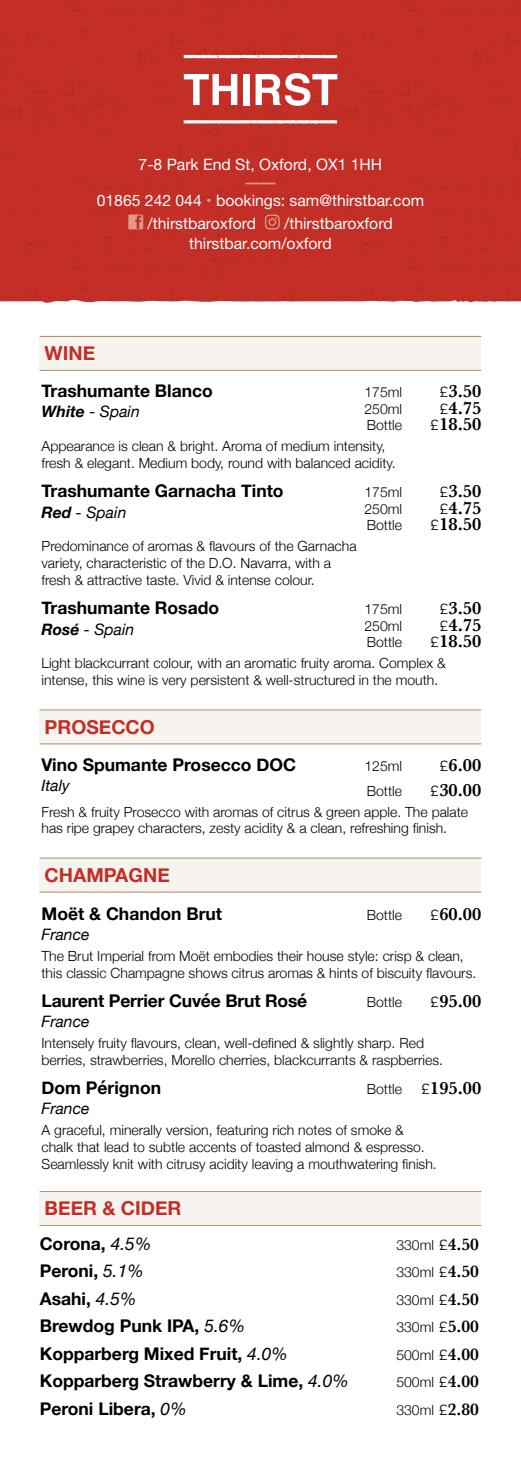
<style>
.page{position:relative;width:521px;height:1474px;background:#fff}
.page>*{position:absolute;margin:0;border:0;box-sizing:border-box;transform-origin:0 0}
.t1{font:700 19.25px "Helvetica Neue";color:#c32e26}
.t2{font:600 18.38px "Baskerville";color:#000}
.t3{font:700 17.5px "Helvetica Neue";color:#000}
.t4{font:15.75px/23.1px "Helvetica Neue";color:#fff}
.t5{font:italic 15.75px "Helvetica Neue";color:#000}
.t6{font:300 14px/16.8px "Helvetica Neue";color:#000}
.s1{font-family:"Helvetica";color:#e29a85}
.s2{font-family:"Basic Sans";font-weight:300;font-size:15.75px}
.s3{font-weight:700}
.s4{font-family:"Basic Sans";font-size:15.75px}
.s5{font-family:"Baskerville";font-weight:600;font-size:18.38px}
.s6{font-weight:400;font-style:italic}
.s7{font-family:"Baskerville";font-weight:600;font-size:17.5px}
</style>
<div class="page">
<div style="left:0;top:0;width:521px;height:303px;background:#c32e26"></div>
<svg style="left:4px;top:18px;width:9px;height:3px"></svg>
<svg style="left:0;top:1px;width:11px;height:11px"></svg>
<svg style="left:0;top:27px;width:27px;height:33px"></svg>
<svg style="left:20px;top:0;width:7px;height:15px"></svg>
<svg style="left:6px;top:205px;width:13px;height:14px"></svg>
<svg style="left:0;top:284px;width:26px;height:18px"></svg>
<div style="left:2px;top:69px;width:25px;height:72px;background:#c32e26"></div>
<svg style="left:0;top:225px;width:27px;height:53px"></svg>
<svg style="left:0;top:150px;width:23px;height:21px"></svg>
<div style="left:40px;top:336px;width:441px;height:35px;background:#f7f4f0"></div>
<hr style="left:40px;top:336px;width:441px;height:1px;background:#ab9568">
<hr style="left:40px;top:370px;width:441px;height:1px;background:#ab9568">
<div style="left:40px;top:710px;width:441px;height:34px;background:#f7f4f0"></div>
<hr style="left:40px;top:709px;width:441px;height:1px;background:#ab9568">
<hr style="left:40px;top:743px;width:441px;height:1px;background:#ab9568">
<div style="left:40px;top:858px;width:441px;height:34px;background:#f7f4f0"></div>
<hr style="left:40px;top:857px;width:441px;height:1px;background:#ab9568">
<hr style="left:40px;top:891px;width:441px;height:1px;background:#ab9568">
<div style="left:243px;top:74px;width:6px;height:31px;background:#fff"></div>
<svg style="left:256px;top:73px;width:81px;height:33px"></svg>
<svg style="left:184px;top:74px;width:53px;height:31px"></svg>
<svg style="left:184px;top:54px;width:153px;height:5px"></svg>
<svg style="left:184px;top:119px;width:153px;height:6px"></svg>
<svg style="left:128px;top:214px;width:15px;height:15px"></svg>
<svg style="left:265px;top:214px;width:15px;height:15px"></svg>
<svg style="left:246px;top:183px;width:29px;height:1px"></svg>
<div style="left:40px;top:1191px;width:441px;height:34px;background:#f7f4f0"></div>
<hr style="left:40px;top:1191px;width:441px;height:1px;background:#ab9568">
<hr style="left:40px;top:1225px;width:441px;height:1px;background:#ab9568">
<p class="t4" style="left:139px;top:153px;width:245px">7-8 Park End St, Oxford, OX1 1HH</p>
<p class="t4" style="left:148px;top:189px;width:278px;text-indent:-51px">01865 242 044 <span class="s1">•</span> bookings: sam@thirstbar.com /thirstbaroxford</p>
<p class="t4" style="left:189px;top:214px;width:205px;line-height:19.6px;text-indent:95px">/thirstbaroxford thirstbar.com/oxford</p>
<h1 class="t1" style="left:45px;top:338px;width:52px">WINE</h1>
<p class="t3" style="left:42px;top:377px;width:173px">Trashumante Blanco</p>
<p class="t6" style="left:364px;top:383px;width:39px">175ml</p>
<h2 class="t2" style="left:439px;top:378px;width:43px"><span class="s2">£</span>3.50</h2>
<p class="t5" style="left:42px;top:400px;width:100px"><span class="s3">White</span> - Spain</p>
<p class="t6" style="left:364px;top:399px;width:39px">250ml</p>
<h2 class="t2" style="left:439px;top:395px;width:43px"><span class="s2">£</span>4.75</h2>
<p class="t6" style="left:367px;top:415px;width:37px">Bottle</p>
<h2 class="t2" style="left:430px;top:411px;width:52px"><span class="s2">£</span>18.50</h2>
<p class="t6" style="left:42px;top:436px;width:356px">Appearance is clean &amp; bright. Aroma of medium intensity, fresh &amp; elegant. Medium body, round with balanced acidity.</p>
<p class="t3" style="left:42px;top:477px;width:244px">Trashumante Garnacha Tinto</p>
<p class="t6" style="left:364px;top:483px;width:39px">175ml</p>
<h2 class="t2" style="left:439px;top:478px;width:43px"><span class="s2">£</span>3.50</h2>
<p class="t5" style="left:42px;top:500px;width:86px"><span class="s3">Red</span> - Spain</p>
<p class="t6" style="left:364px;top:499px;width:39px">250ml</p>
<h2 class="t2" style="left:439px;top:495px;width:43px"><span class="s2">£</span>4.75</h2>
<p class="t6" style="left:367px;top:516px;width:37px">Bottle</p>
<h2 class="t2" style="left:430px;top:511px;width:52px"><span class="s2">£</span>18.50</h2>
<p class="t6" style="left:42px;top:537px;width:317px">Predominance of aromas &amp; flavours of the Garnacha variety, characteristic of the D.O. Navarra, with a fresh &amp; attractive taste. Vivid &amp; intense colour.</p>
<p class="t3" style="left:42px;top:594px;width:179px">Trashumante Rosado</p>
<p class="t6" style="left:364px;top:600px;width:39px">175ml</p>
<h2 class="t2" style="left:439px;top:595px;width:43px"><span class="s2">£</span>3.50</h2>
<p class="t5" style="left:42px;top:617px;width:94px"><span class="s3">Rosé</span> - Spain</p>
<p class="t6" style="left:364px;top:616px;width:39px">250ml</p>
<h2 class="t2" style="left:439px;top:612px;width:43px"><span class="s2">£</span>4.75</h2>
<p class="t6" style="left:367px;top:633px;width:37px">Bottle</p>
<h2 class="t2" style="left:430px;top:628px;width:52px"><span class="s2">£</span>18.50</h2>
<p class="t6" style="left:42px;top:654px;width:406px">Light blackcurrant colour, with an aromatic fruity aroma. Complex &amp; intense, this wine is very persistent &amp; well-structured in the mouth.</p>
<h1 class="t1" style="left:45px;top:711px;width:112px">PROSECCO</h1>
<p class="t3" style="left:42px;top:750px;width:256px">Vino Spumante Prosecco DOC</p>
<p class="t6" style="left:364px;top:756px;width:39px">125ml</p>
<h2 class="t2" style="left:439px;top:751px;width:43px"><span class="s2">£</span>6.00</h2>
<p class="t5" style="left:42px;top:773px;width:30px">Italy</p>
<p class="t6" style="left:367px;top:781px;width:37px">Bottle</p>
<h2 class="t2" style="left:430px;top:776px;width:52px"><span class="s2">£</span>30.00</h2>
<p class="t6" style="left:42px;top:802px;width:428px">Fresh &amp; fruity Prosecco with aromas of citrus &amp; green apple. The palate has ripe grapey characters, zesty acidity &amp; a clean, refreshing finish.</p>
<h1 class="t1" style="left:45px;top:859px;width:127px">CHAMPAGNE</h1>
<p class="t3" style="left:42px;top:899px;width:182px">Moët &amp; Chandon Brut</p>
<p class="t6" style="left:367px;top:905px;width:37px">Bottle</p>
<h2 class="t2" style="left:430px;top:900px;width:52px"><span class="s2">£</span>60.00</h2>
<p class="t5" style="left:42px;top:922px;width:50px">France</p>
<p class="t6" style="left:42px;top:946px;width:436px">The Brut Imperial from Moët embodies their house style: crisp &amp; clean, this classic Champagne shows citrus aromas &amp; hints of biscuity flavours.</p>
<p class="t3" style="left:42px;top:987px;width:267px">Laurent Perrier Cuvée Brut Rosé</p>
<p class="t6" style="left:367px;top:992px;width:37px">Bottle</p>
<h2 class="t2" style="left:430px;top:988px;width:52px"><span class="s2">£</span>95.00</h2>
<p class="t5" style="left:42px;top:1010px;width:50px">France</p>
<p class="t6" style="left:42px;top:1033px;width:403px">Intensely fruity flavours, clean, well-defined &amp; slightly sharp. Red berries, strawberries, Morello cherries, blackcurrants &amp; raspberries.</p>
<p class="t3" style="left:42px;top:1074px;width:121px">Dom Pérignon</p>
<p class="t6" style="left:367px;top:1079px;width:116px">Bottle <span class="s4">£</span><span class="s5">195.00</span></p>
<p class="t5" style="left:42px;top:1097px;width:50px">France</p>
<p class="t6" style="left:42px;top:1120px;width:397px">A graceful, minerally version, featuring rich notes of smoke &amp; chalk that lead to subtle accents of toasted almond &amp; espresso.<br>Seamlessly knit with citrusy acidity leaving a mouthwatering finish.</p>
<h1 class="t1" style="left:45px;top:1193px;width:138px">BEER &amp; CIDER</h1>
<p class="t3" style="left:40px;top:1229px;width:113px">Corona, <span class="s6">4.5%</span></p>
<p class="t6" style="left:396px;top:1235px;width:84px">330ml <span class="s4">£</span><span class="s7">4.50</span></p>
<p class="t3" style="left:40px;top:1257px;width:106px">Peroni, <span class="s6">5.1%</span></p>
<p class="t6" style="left:396px;top:1262px;width:84px">330ml <span class="s4">£</span><span class="s7">4.50</span></p>
<p class="t3" style="left:40px;top:1284px;width:98px">Asahi, <span class="s6">4.5%</span></p>
<p class="t6" style="left:396px;top:1290px;width:84px">330ml <span class="s4">£</span><span class="s7">4.50</span></p>
<p class="t3" style="left:40px;top:1312px;width:207px">Brewdog Punk IPA, <span class="s6">5.6%</span></p>
<p class="t6" style="left:396px;top:1317px;width:84px">330ml <span class="s4">£</span><span class="s7">5.00</span></p>
<p class="t3" style="left:40px;top:1339px;width:250px">Kopparberg Mixed Fruit, <span class="s6">4.0%</span></p>
<p class="t6" style="left:396px;top:1345px;width:84px">500ml <span class="s4">£</span><span class="s7">4.00</span></p>
<p class="t3" style="left:40px;top:1366px;width:310px">Kopparberg Strawberry &amp; Lime, <span class="s6">4.0%</span></p>
<p class="t6" style="left:396px;top:1372px;width:84px">500ml <span class="s4">£</span><span class="s7">4.00</span></p>
<p class="t3" style="left:40px;top:1394px;width:148px">Peroni Libera, <span class="s6">0%</span></p>
<p class="t6" style="left:396px;top:1399px;width:84px">330ml <span class="s4">£</span><span class="s7">2.80</span></p>
</div>
